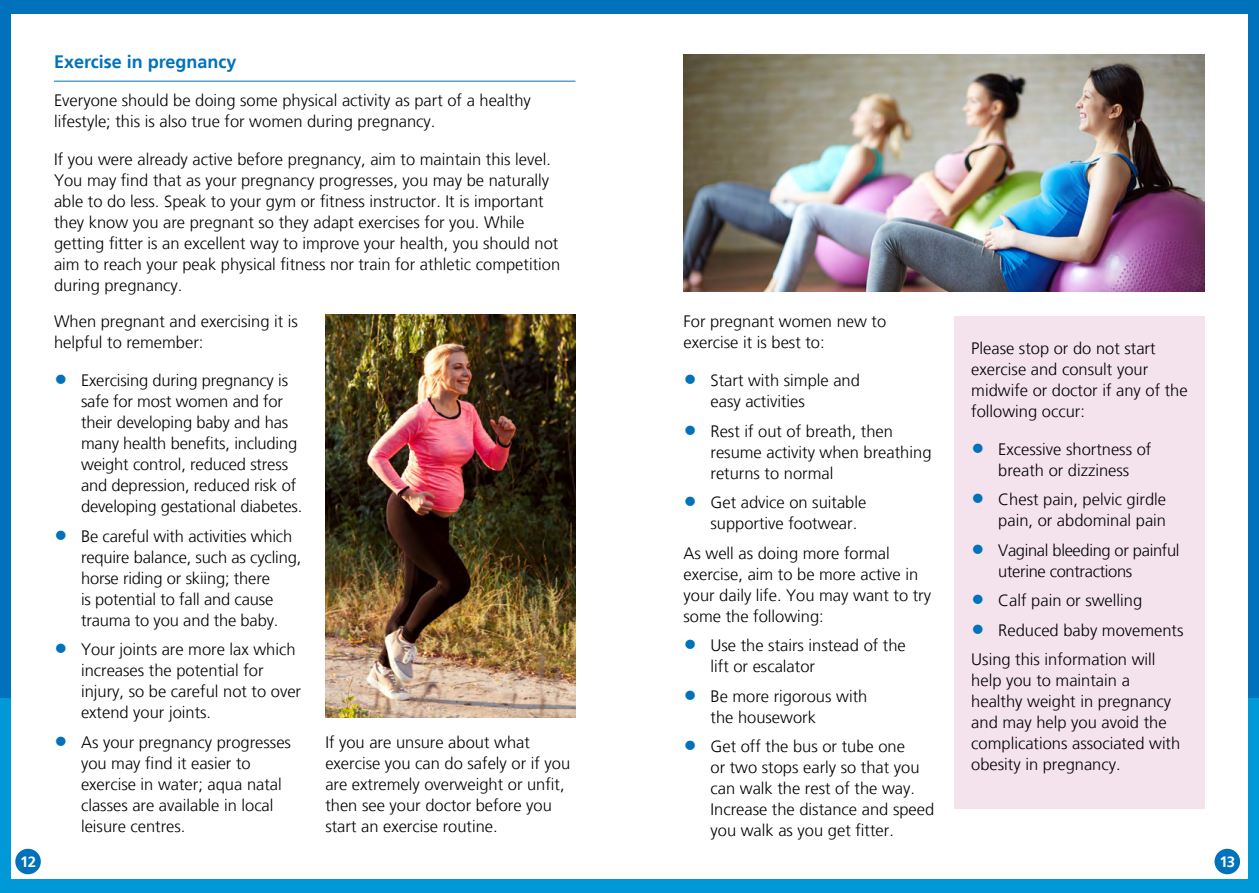
<style>
.page{position:relative;width:1259px;height:893px;background:#0099d8}
.page>*{position:absolute;margin:0;border:0;box-sizing:border-box;transform-origin:0 0}
.t1{font:700 18px "Frutiger LT";color:#0072bc}
.t2{font:300 16.5px/21px "Frutiger LT";color:#000}
.t3{font:300 16.5px/21px "Frutiger LT";letter-spacing:-.02em;color:#000}
.t4{font:700 15px "Frutiger LT";color:#fff}
.s1{font-size:27px;color:#0072bc}
</style>
<div class="page">
<div style="left:0;top:0;width:1259px;height:698px;background:#0072bc"></div>
<div style="left:11px;top:14px;width:1236px;height:864px;background:#fff"></div>
<div style="left:955px;top:316px;width:250px;height:493px;background:#f4e2ec"></div>
<img style="left:325px;top:315px;width:250px;height:403px">
<img style="left:683px;top:54px;width:522px;height:238px">
<hr style="left:54px;top:81px;width:521px;height:1px;background:#0072bc">
<div style="left:15px;top:849px;width:26px;height:25px;background:#0072bc;border-radius:50%"></div>
<div style="left:1214px;top:849px;width:26px;height:25px;background:#0072bc;border-radius:50%"></div>
<p class="t1" style="left:54px;top:51px;width:184px">Exercise in pregnancy</p>
<p class="t2" style="left:54px;top:90px;width:478px">Everyone should be doing some physical activity as part of a healthy lifestyle; this is also true for women during pregnancy.</p>
<p class="t2" style="left:54px;top:149px;width:508px">If you were already active before pregnancy, aim to maintain this level.<br>You may find that as your pregnancy progresses, you may be naturally able to do less. Speak to your gym or fitness instructor. It is important they know you are pregnant so they adapt exercises for you. While getting fitter is an excellent way to improve your health, you should not aim to reach your peak physical fitness nor train for athletic competition during pregnancy.</p>
<p class="t2" style="left:54px;top:311px;width:245px">When pregnant and exercising it is helpful to remember:</p>
<p class="t2" style="left:81px;top:370px;width:223px;text-indent:-27px"><span class="s1">•</span> Exercising during pregnancy is safe for most women and for their developing baby and has many health benefits, including weight control, reduced stress and depression, reduced risk of developing gestational diabetes.</p>
<p class="t2" style="left:81px;top:526px;width:222px;text-indent:-27px"><span class="s1">•</span> Be careful with activities which require balance, such as cycling, horse riding or skiing; there<br>is potential to fall and cause trauma to you and the baby.</p>
<p class="t2" style="left:81px;top:639px;width:222px;text-indent:-27px"><span class="s1">•</span> Your joints are more lax which increases the potential for injury, so be careful not to over extend your joints.</p>
<p class="t2" style="left:81px;top:732px;width:211px;text-indent:-27px"><span class="s1">•</span> As your pregnancy progresses you may find it easier to exercise in water; aqua natal classes are available in local leisure centres.</p>
<p class="t2" style="left:325px;top:732px;width:246px">If you are unsure about what exercise you can do safely or if you are extremely overweight or unfit, then see your doctor before you start an exercise routine.</p>
<p class="t2" style="left:683px;top:311px;width:204px">For pregnant women new to exercise it is best to:</p>
<p class="t2" style="left:710px;top:370px;width:151px;text-indent:-27px"><span class="s1">•</span> Start with simple and easy activities</p>
<p class="t2" style="left:710px;top:421px;width:222px;text-indent:-27px"><span class="s1">•</span> Rest if out of breath, then resume activity when breathing returns to normal</p>
<p class="t2" style="left:710px;top:492px;width:157px;text-indent:-27px"><span class="s1">•</span> Get advice on suitable supportive footwear.</p>
<p class="t2" style="left:683px;top:543px;width:249px">As well as doing more formal exercise, aim to be more active in your daily life. You may want to try some the following:</p>
<p class="t2" style="left:710px;top:635px;width:197px;text-indent:-27px"><span class="s1">•</span> Use the stairs instead of the lift or escalator</p>
<p class="t2" style="left:710px;top:686px;width:158px;text-indent:-27px"><span class="s1">•</span> Be more rigorous with the housework</p>
<p class="t2" style="left:710px;top:736px;width:225px;text-indent:-27px"><span class="s1">•</span> Get off the bus or tube one<br>or two stops early so that you can walk the rest of the way.<br>Increase the distance and speed you walk as you get fitter.</p>
<p class="t2" style="left:971px;top:338px;width:218px">Please stop or do not start exercise and consult your midwife or doctor if any of the following occur:</p>
<p class="t2" style="left:971px;top:439px;width:182px;text-align:center"><span class="s1">•</span> Excessive shortness of breath or dizziness</p>
<p class="t2" style="left:971px;top:489px;width:196px;text-align:right"><span class="s1">•</span> Chest pain, pelvic girdle pain, or abdominal pain</p>
<p class="t3" style="left:998px;top:540px;width:183px;text-indent:-27px"><span class="s1">•</span> Vaginal bleeding or painful uterine contractions</p>
<p class="t2" style="left:971px;top:590px;width:172px"><span class="s1">•</span> Calf pain or swelling</p>
<p class="t2" style="left:971px;top:615px;width:214px;line-height:29.5px"><span class="s1">•</span> Reduced baby movements<br>Using this information will</p>
<p class="t2" style="left:971px;top:670px;width:211px">help you to maintain a healthy weight in pregnancy and may help you avoid the complications associated with obesity in pregnancy.</p>
<p class="t4" style="left:20px;top:853px;width:17px">12</p>
<p class="t4" style="left:1219px;top:853px;width:17px">13</p>
</div>
